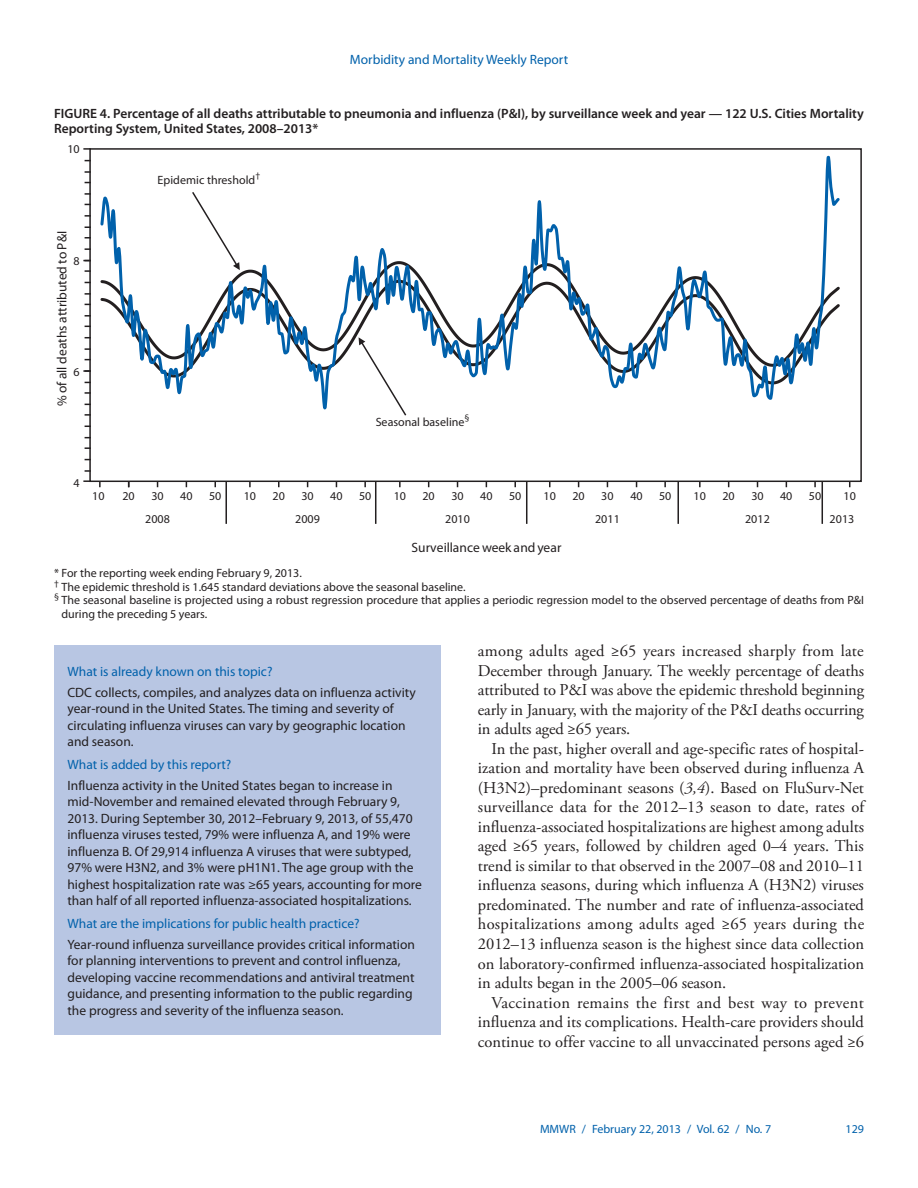
<style>
.page{position:relative;width:918px;height:1188px;background:#fff}
.page>*{position:absolute;margin:0;border:0;box-sizing:border-box;transform-origin:0 0}
.t1{font:16.5px/19.5px "Adobe Garamond Pro";color:#231f20;text-align:justify}
.t2{font:13.5px/16.5px "Myriad Pro";color:#231f20}
.t3{font:600 13.5px/15px "Myriad Pro";color:#231f20}
.t4{font:13.5px "Myriad Pro";color:#0161ab}
.t5{font:12px "Myriad Pro";color:#231f20}
.t6{font:12px "Myriad Pro";color:#0161ab}
.t7{font:9.6px "Myriad Pro";color:#231f20}
.s1{font-style:italic}
</style>
<div class="page">
<svg style="left:401px;top:409px;width:6px;height:7px"></svg>
<hr style="left:225px;top:482px;width:2px;height:42px;background:#231f20">
<hr style="left:375px;top:482px;width:1px;height:42px;background:#231f20">
<hr style="left:526px;top:482px;width:1px;height:42px;background:#231f20">
<hr style="left:677px;top:482px;width:2px;height:42px;background:#231f20">
<hr style="left:822px;top:482px;width:1px;height:42px;background:#231f20">
<svg style="left:99px;top:481px;width:2px;height:6px"></svg>
<svg style="left:249px;top:481px;width:2px;height:6px"></svg>
<svg style="left:278px;top:481px;width:2px;height:6px"></svg>
<svg style="left:364px;top:481px;width:2px;height:6px"></svg>
<svg style="left:399px;top:481px;width:2px;height:6px"></svg>
<svg style="left:514px;top:481px;width:2px;height:6px"></svg>
<svg style="left:664px;top:481px;width:2px;height:6px"></svg>
<svg style="left:699px;top:481px;width:2px;height:6px"></svg>
<svg style="left:814px;top:481px;width:2px;height:6px"></svg>
<svg style="left:99px;top:148px;width:743px;height:261px"></svg>
<div style="left:54px;top:645px;width:386px;height:390px;background:#b8c6e3"></div>
<p class="t4" style="left:350px;top:51px;width:220px">Morbidity and Mortality Weekly Report</p>
<p class="t3" style="left:54px;top:106px;width:811px">FIGURE 4. Percentage of all deaths attributable to pneumonia and influenza (P&amp;I), by surveillance week and year — 122 U.S. Cities Mortality<br>Reporting System, United States, 2008–2013*</p>
<p class="t5" style="left:68px;top:142px;width:14px">10</p>
<p class="t2" style="left:54px;top:406px;width:177px;rotate:-90deg">% of all deaths attributed to P&amp;I</p>
<p class="t5" style="left:74px;top:254px;width:8px">8</p>
<p class="t5" style="left:74px;top:365px;width:8px">6</p>
<p class="t5" style="left:158px;top:173px;width:99px">Epidemic threshold</p>
<p class="t7" style="left:255px;top:170px;width:6px">†</p>
<p class="t5" style="left:376px;top:415px;width:90px">Seasonal baseline</p>
<p class="t7" style="left:464px;top:412px;width:6px">§</p>
<p class="t5" style="left:74px;top:476px;width:8px">4</p>
<p class="t5" style="left:92px;top:489px;width:14px">10</p>
<p class="t5" style="left:123px;top:489px;width:14px">20</p>
<p class="t5" style="left:151px;top:489px;width:14px">30</p>
<p class="t5" style="left:180px;top:489px;width:14px">40</p>
<p class="t5" style="left:209px;top:489px;width:14px">50</p>
<p class="t5" style="left:244px;top:489px;width:14px">10</p>
<p class="t5" style="left:273px;top:489px;width:14px">20</p>
<p class="t5" style="left:301px;top:489px;width:14px">30</p>
<p class="t5" style="left:330px;top:489px;width:14px">40</p>
<p class="t5" style="left:359px;top:489px;width:14px">50</p>
<p class="t5" style="left:394px;top:489px;width:14px">10</p>
<p class="t5" style="left:423px;top:489px;width:14px">20</p>
<p class="t5" style="left:451px;top:489px;width:14px">30</p>
<p class="t5" style="left:480px;top:489px;width:14px">40</p>
<p class="t5" style="left:509px;top:489px;width:14px">50</p>
<p class="t5" style="left:544px;top:489px;width:14px">10</p>
<p class="t5" style="left:572px;top:489px;width:14px">20</p>
<p class="t5" style="left:601px;top:489px;width:14px">30</p>
<p class="t5" style="left:630px;top:489px;width:14px">40</p>
<p class="t5" style="left:659px;top:489px;width:14px">50</p>
<p class="t5" style="left:694px;top:489px;width:14px">10</p>
<p class="t5" style="left:723px;top:489px;width:14px">20</p>
<p class="t5" style="left:751px;top:489px;width:14px">30</p>
<p class="t5" style="left:780px;top:489px;width:14px">40</p>
<p class="t5" style="left:809px;top:489px;width:14px">50</p>
<p class="t5" style="left:844px;top:489px;width:14px">10</p>
<p class="t5" style="left:145px;top:512px;width:26px">2008</p>
<p class="t5" style="left:295px;top:512px;width:26px">2009</p>
<p class="t5" style="left:445px;top:512px;width:26px">2010</p>
<p class="t5" style="left:595px;top:512px;width:26px">2011</p>
<p class="t5" style="left:745px;top:512px;width:26px">2012</p>
<p class="t5" style="left:830px;top:512px;width:26px">2013</p>
<p class="t2" style="left:412px;top:539px;width:152px">Surveillance week and year</p>
<p class="t5" style="left:54px;top:566px;width:249px">* For the reporting week ending February 9, 2013.</p>
<p class="t5" style="left:54px;top:579px;width:413px"><sup>†</sup> The epidemic threshold is 1.645 standard deviations above the seasonal baseline.</p>
<p class="t5" style="left:54px;top:593px;width:812px"><sup>§</sup> The seasonal baseline is projected using a robust regression procedure that applies a periodic regression model to the observed percentage of deaths from P&amp;I</p>
<p class="t5" style="left:62px;top:606px;width:147px">during the preceding 5 years.</p>
<p class="t4" style="left:68px;top:663px;width:206px">What is already known on this topic?</p>
<p class="t2" style="left:68px;top:684px;width:350px">CDC collects, compiles, and analyzes data on influenza activity year-round in the United States. The timing and severity of circulating influenza viruses can vary by geographic location and season.</p>
<p class="t4" style="left:68px;top:756px;width:165px">What is added by this report?</p>
<p class="t2" style="left:68px;top:777px;width:356px">Influenza activity in the United States began to increase in mid-November and remained elevated through February 9, 2013. During September 30, 2012–February 9, 2013, of 55,470 influenza viruses tested, 79% were influenza A, and 19% were influenza B. Of 29,914 influenza A viruses that were subtyped, 97% were H3N2, and 3% were pH1N1. The age group with the highest hospitalization rate was ≥65 years, accounting for more than half of all reported influenza-associated hospitalizations.</p>
<p class="t4" style="left:68px;top:915px;width:294px">What are the implications for public health practice?</p>
<p class="t2" style="left:68px;top:936px;width:349px">Year-round influenza surveillance provides critical information for planning interventions to prevent and control influenza, developing vaccine recommendations and antiviral treatment guidance, and presenting information to the public regarding the progress and severity of the influenza season.</p>
<p class="t1" style="left:478px;top:642px;width:388px">among adults aged ≥65 years increased sharply from late December through January. The weekly percentage of deaths attributed to P&amp;I was above the epidemic threshold beginning early in January, with the majority of the P&amp;I deaths occurring in adults aged ≥65 years.</p>
<p class="t1" style="left:478px;top:740px;width:388px;text-indent:13px">In the past, higher overall and age-specific rates of hospital&shy;ization and mortality have been observed during influenza A (H3N2)–predominant seasons (<span class="s1">3,4</span>). Based on FluSurv-Net surveillance data for the 2012–13 season to date, rates of influenza-associated hospitalizations are highest among adults aged ≥65 years, followed by children aged 0–4 years. This trend is similar to that observed in the 2007–08 and 2010–11 influenza seasons, during which influenza A (H3N2) viruses predominated. The number and rate of influenza-associated hospitalizations among adults aged ≥65 years during the 2012–13 influenza season is the highest since data collection on laboratory-confirmed influenza-associated hospitalization in adults began in the 2005–06 season.</p>
<p class="t1" style="left:478px;top:993px;width:388px;text-indent:13px">Vaccination remains the first and best way to prevent influenza and its complications. Health-care providers should continue to offer vaccine to all unvaccinated persons aged ≥6</p>
<p class="t6" style="left:540px;top:1121px;width:233px">MMWR / February 22, 2013 / Vol. 62 / No. 7</p>
<p class="t6" style="left:846px;top:1121px;width:20px">129</p>
</div>
